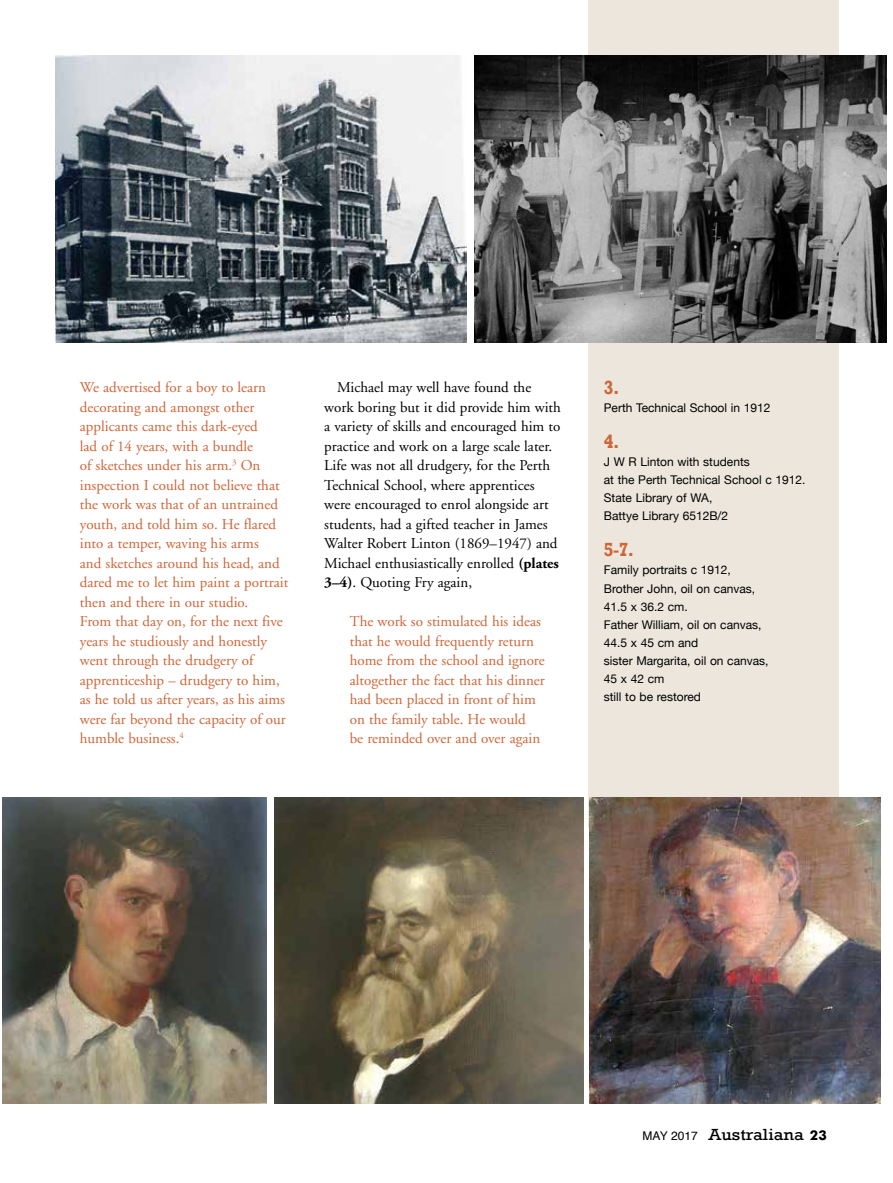
<style>
.page{position:relative;width:893px;height:1183px;background:#fff}
.page>*{position:absolute;margin:0;border:0;box-sizing:border-box;transform-origin:0 0}
.t1{font:700 19.5px "Rockwell";color:#cf6537;scale:.91 1}
.t2{font:16.5px "Rockwell";color:#000;scale:1.12 1}
.t3{font:15px/19.5px "Adobe Garamond";color:#cf6537}
.t4{font:15px/19.5px "Adobe Garamond";color:#000}
.t5{font:12px/18px "Helvetica Neue";color:#000}
.s1{font-weight:700}
.s2{font-family:"Helvetica";font-size:12px}
.s3{font-family:"Futura BT";font-weight:700;font-size:13.5px}
</style>
<div class="page">
<div style="left:589px;top:0;width:250px;height:827px;background:#ece6dc"></div>
<img style="left:55px;top:55px;width:411px;height:287px">
<img style="left:475px;top:55px;width:411px;height:287px">
<img style="left:2px;top:797px;width:265px;height:306px">
<img style="left:275px;top:797px;width:308px;height:306px">
<img style="left:589px;top:797px;width:291px;height:306px">
<p class="t3" style="left:80px;top:378px;width:210px">We advertised for a boy to learn decorating and amongst other applicants came this dark-eyed<br>lad of 14 years, with a bundle<br>of sketches under his arm.<sup>3</sup> On inspection I could not believe that the work was that of an untrained youth, and told him so. He flared into a temper, waving his arms<br>and sketches around his head, and dared me to let him paint a portrait then and there in our studio.<br>From that day on, for the next five years he studiously and honestly went through the drudgery of apprenticeship – drudgery to him, as he told us after years, as his aims were far beyond the capacity of our humble business.<sup>4</sup></p>
<p class="t4" style="left:324px;top:378px;width:238px;text-indent:13px">Michael may well have found the work boring but it did provide him with a variety of skills and encouraged him to practice and work on a large scale later.<br>Life was not all drudgery, for the Perth Technical School, where apprentices were encouraged to enrol alongside art students, had a gifted teacher in James Walter Robert Linton (1869–1947) and Michael enthusiastically enrolled <span class="s1">(plates 3–4)</span>. Quoting Fry again,</p>
<p class="t3" style="left:350px;top:612px;width:197px">The work so stimulated his ideas that he would frequently return home from the school and ignore altogether the fact that his dinner had been placed in front of him on the family table. He would<br>be reminded over and over again</p>
<h1 class="t1" style="left:604px;top:376px;width:19px">3.</h1>
<p class="t5" style="left:604px;top:399px;width:168px">Perth Technical School in 1912</p>
<h1 class="t1" style="left:604px;top:430px;width:19px">4.</h1>
<p class="t5" style="left:604px;top:453px;width:203px">J W R Linton with students<br>at the Perth Technical School c 1912.<br>State Library of WA,<br>Battye Library 6512B/2</p>
<h1 class="t1" style="left:604px;top:538px;width:35px">5-7.</h1>
<p class="t5" style="left:604px;top:561px;width:166px">Family portraits c 1912,<br>Brother John, oil on canvas,<br>41.5 x 36.2 cm.<br>Father William, oil on canvas,<br>44.5 x 45 cm and<br>sister Margarita, oil on canvas,<br>45 x 42 cm<br>still to be restored</p>
<p class="t2" style="left:643px;top:1124px;width:166px"><span class="s2">MAY 2017</span> Australiana <span class="s3">23</span></p>
</div>
